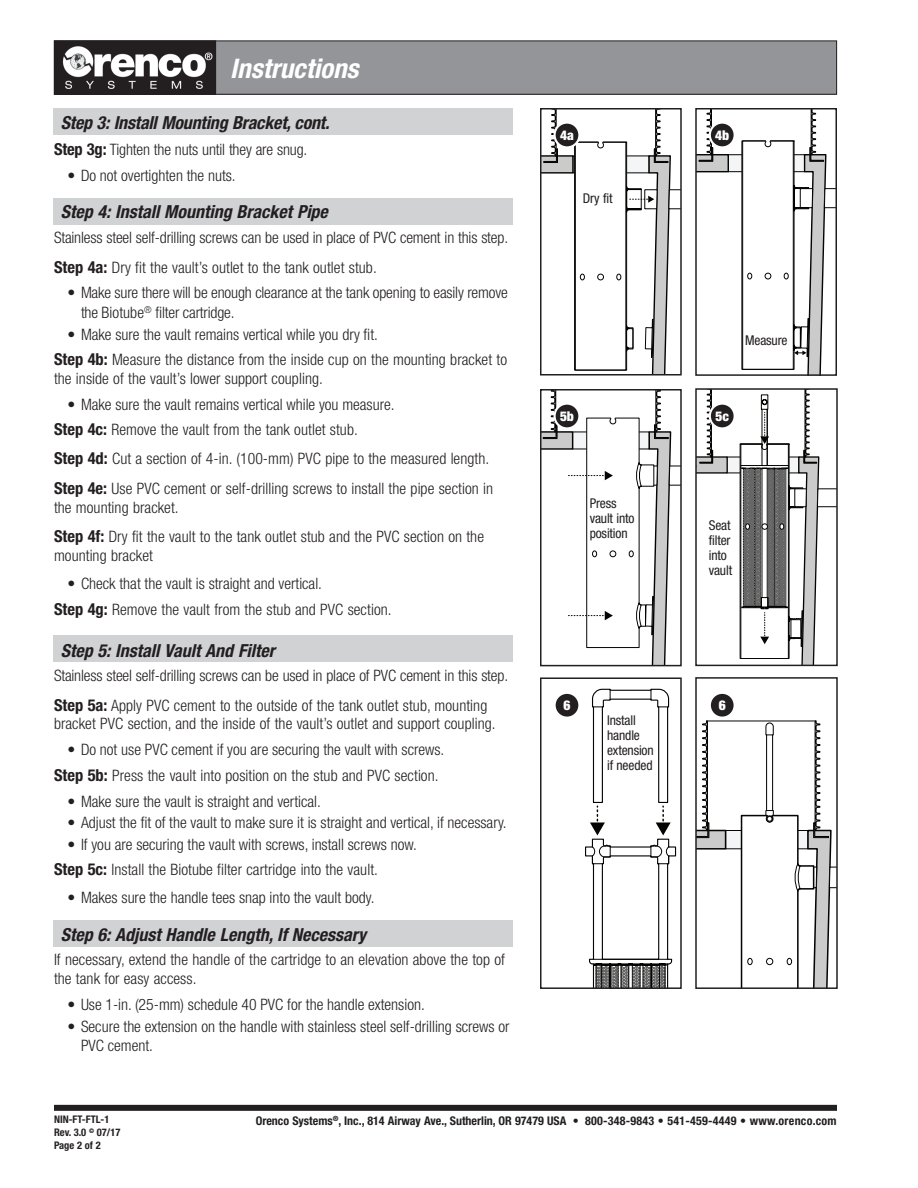
<style>
.page{position:relative;width:918px;height:1188px;background:#fff}
.page>*{position:absolute;margin:0;border:0;box-sizing:border-box;transform-origin:0 0}
.t1{font:italic 700 condensed 27px "Helvetica Neue";color:#fff}
.NIN_Steps_Head{font:italic 700 condensed 18px "Helvetica Neue";color:#231f20}
.NIN_Steps_Text{font:300 condensed 15.75px/18.9px "Helvetica Neue";color:#231f20}
.NIN_Step_Image_Call{font:condensed 13.5px/15px "Helvetica Neue";letter-spacing:-.01em;color:#231f20}
.t2{font:900 condensed 13.5px "Helvetica Neue";letter-spacing:-.01em;color:#fff}
.t3{font:700 condensed 12px "Helvetica Neue";color:#231f20}
.OSI_DCN{font:700 condensed 10.5px "Helvetica Neue";color:#231f20}
.s1{font-weight:700;font-size:16.5px}
</style>
<div class="page">
<div style="left:54px;top:1105px;width:783px;height:6px;background:#231f20"></div>
<div style="left:54px;top:41px;width:783px;height:53px;background:#939598"></div>
<div style="left:54px;top:40px;width:783px;height:55px;border:1px solid #231f20"></div>
<div style="left:54px;top:41px;width:162px;height:53px;background:#231f20"></div>
<img style="left:63px;top:46px;width:150px;height:43px">
<div style="left:54px;top:40px;width:162px;height:55px;border:1px solid #231f20"></div>
<svg style="left:698px;top:391px;width:137px;height:272px"></svg>
<div style="left:695px;top:388px;width:143px;height:278px;border:2px solid #231f20"></div>
<svg style="left:543px;top:392px;width:136px;height:271px"></svg>
<div style="left:540px;top:389px;width:142px;height:277px;border:2px solid #231f20"></div>
<div style="left:54px;top:108px;width:459px;height:27px;background:#d1d2d4"></div>
<div style="left:54px;top:920px;width:459px;height:27px;background:#d1d2d4"></div>
<div style="left:54px;top:635px;width:459px;height:27px;background:#d1d2d4"></div>
<div style="left:54px;top:198px;width:459px;height:27px;background:#d1d2d4"></div>
<svg style="left:698px;top:111px;width:136px;height:262px"></svg>
<div style="left:695px;top:108px;width:142px;height:268px;border:2px solid #231f20"></div>
<svg style="left:543px;top:111px;width:136px;height:262px"></svg>
<div style="left:540px;top:108px;width:142px;height:268px;border:2px solid #231f20"></div>
<svg style="left:554px;top:122px;width:26px;height:26px"></svg>
<div style="left:556px;top:124px;width:22px;height:22px;background:#231f20;border-radius:50%"></div>
<svg style="left:709px;top:122px;width:27px;height:26px"></svg>
<div style="left:711px;top:124px;width:23px;height:22px;background:#231f20;border-radius:50%"></div>
<svg style="left:554px;top:403px;width:26px;height:27px"></svg>
<div style="left:556px;top:405px;width:22px;height:22px;background:#231f20;border-radius:50%"></div>
<svg style="left:709px;top:403px;width:27px;height:27px"></svg>
<div style="left:711px;top:405px;width:23px;height:22px;background:#231f20;border-radius:50%"></div>
<svg style="left:585px;top:689px;width:91px;height:297px"></svg>
<div style="left:540px;top:677px;width:142px;height:312px;border:2px solid #231f20"></div>
<svg style="left:554px;top:692px;width:26px;height:27px"></svg>
<div style="left:556px;top:694px;width:22px;height:23px;background:#231f20;border-radius:50%"></div>
<svg style="left:698px;top:721px;width:137px;height:265px"></svg>
<div style="left:695px;top:677px;width:143px;height:312px;border:2px solid #231f20"></div>
<div style="left:711px;top:694px;width:23px;height:23px;background:#231f20;border-radius:50%"></div>
<h1 class="t1" style="left:230px;top:52px;width:130px">Instructions</h1>
<p class="NIN_Steps_Head" style="left:61px;top:112px;width:270px">Step 3: Install Mounting Bracket, cont.</p>
<p class="NIN_Steps_Text" style="left:54px;top:140px;width:255px"><span class="s1">Step 3g:</span> Tighten the nuts until they are snug.</p>
<p class="NIN_Steps_Text" style="left:68px;top:166px;width:170px">• Do not overtighten the nuts.</p>
<p class="NIN_Steps_Head" style="left:61px;top:201px;width:269px">Step 4: Install Mounting Bracket Pipe</p>
<p class="NIN_Steps_Text" style="left:54px;top:228px;width:456px">Stainless steel self-drilling screws can be used in place of PVC cement in this step.</p>
<p class="NIN_Steps_Text" style="left:54px;top:257px;width:324px"><span class="s1">Step 4a:</span> Dry fit the vault’s outlet to the tank outlet stub.</p>
<p class="NIN_Steps_Text" style="left:81px;top:283px;width:428px;line-height:19.5px;text-indent:-14px">• Make sure there will be enough clearance at the tank opening to easily remove the Biotube<sup>®</sup> filter cartridge.</p>
<p class="NIN_Steps_Text" style="left:68px;top:325px;width:312px">• Make sure the vault remains vertical while you dry fit.</p>
<p class="NIN_Steps_Text" style="left:54px;top:350px;width:455px"><span class="s1">Step 4b:</span> Measure the distance from the inside cup on the mounting bracket to the inside of the vault’s lower support coupling.</p>
<p class="NIN_Steps_Text" style="left:68px;top:395px;width:329px">• Make sure the vault remains vertical while you measure.</p>
<p class="NIN_Steps_Text" style="left:54px;top:420px;width:305px"><span class="s1">Step 4c:</span> Remove the vault from the tank outlet stub.</p>
<p class="NIN_Steps_Text" style="left:54px;top:449px;width:437px"><span class="s1">Step 4d:</span> Cut a section of 4-in. (100-mm) PVC pipe to the measured length.</p>
<p class="NIN_Steps_Text" style="left:54px;top:479px;width:441px"><span class="s1">Step 4e:</span> Use PVC cement or self-drilling screws to install the pipe section in the mounting bracket.</p>
<p class="NIN_Steps_Text" style="left:54px;top:527px;width:432px"><span class="s1">Step 4f:</span> Dry fit the vault to the tank outlet stub and the PVC section on the mounting bracket</p>
<p class="NIN_Steps_Text" style="left:68px;top:574px;width:256px">• Check that the vault is straight and vertical.</p>
<p class="NIN_Steps_Text" style="left:54px;top:599px;width:339px"><span class="s1">Step 4g:</span> Remove the vault from the stub and PVC section.</p>
<p class="NIN_Steps_Head" style="left:61px;top:639px;width:215px">Step 5: Install Vault And Filter</p>
<p class="NIN_Steps_Text" style="left:54px;top:666px;width:456px">Stainless steel self-drilling screws can be used in place of PVC cement in this step.</p>
<p class="NIN_Steps_Text" style="left:54px;top:695px;width:443px"><span class="s1">Step 5a:</span> Apply PVC cement to the outside of the tank outlet stub, mounting bracket PVC section, and the inside of the vault’s outlet and support coupling.</p>
<p class="NIN_Steps_Text" style="left:68px;top:740px;width:378px">• Do not use PVC cement if you are securing the vault with screws.</p>
<p class="NIN_Steps_Text" style="left:54px;top:766px;width:386px"><span class="s1">Step 5b:</span> Press the vault into position on the stub and PVC section.</p>
<p class="NIN_Steps_Text" style="left:68px;top:791px;width:255px">• Make sure the vault is straight and vertical.</p>
<p class="NIN_Steps_Text" style="left:68px;top:813px;width:441px">• Adjust the fit of the vault to make sure it is straight and vertical, if necessary.</p>
<p class="NIN_Steps_Text" style="left:68px;top:835px;width:351px">• If you are securing the vault with screws, install screws now.</p>
<p class="NIN_Steps_Text" style="left:54px;top:860px;width:326px"><span class="s1">Step 5c:</span> Install the Biotube filter cartridge into the vault.</p>
<p class="NIN_Steps_Text" style="left:68px;top:888px;width:309px">• Makes sure the handle tees snap into the vault body.</p>
<p class="NIN_Steps_Head" style="left:61px;top:924px;width:307px">Step 6: Adjust Handle Length, If Necessary</p>
<p class="NIN_Steps_Text" style="left:54px;top:950px;width:452px">If necessary, extend the handle of the cartridge to an elevation above the top of the tank for easy access.</p>
<p class="NIN_Steps_Text" style="left:68px;top:995px;width:359px">• Use 1-in. (25-mm) schedule 40 PVC for the handle extension.</p>
<p class="NIN_Steps_Text" style="left:81px;top:1016px;width:430px;line-height:19.5px;text-indent:-14px">• Secure the extension on the handle with stainless steel self-drilling screws or<br>PVC cement.</p>
<p class="t2" style="left:560px;top:127px;width:15px">4a</p>
<p class="t2" style="left:715px;top:127px;width:15px">4b</p>
<p class="NIN_Step_Image_Call" style="left:583px;top:191px;width:31px">Dry fit</p>
<p class="NIN_Step_Image_Call" style="left:745px;top:333px;width:44px">Measure</p>
<p class="t2" style="left:560px;top:408px;width:15px">5b</p>
<p class="t2" style="left:716px;top:408px;width:15px">5c</p>
<p class="NIN_Step_Image_Call" style="left:590px;top:495px;width:46px">Press vault into position</p>
<p class="NIN_Step_Image_Call" style="left:709px;top:518px;width:25px">Seat filter into vault</p>
<p class="t2" style="left:563px;top:697px;width:9px">6</p>
<p class="NIN_Step_Image_Call" style="left:607px;top:712px;width:48px">Install handle extension if needed</p>
<p class="t2" style="left:719px;top:697px;width:9px">6</p>
<p class="OSI_DCN" style="left:54px;top:1113px;width:57px">NIN-FT-FTL-1</p>
<p class="OSI_DCN" style="left:54px;top:1126px;width:68px">Rev. 3.0 <sup>©</sup> 07/17</p>
<p class="OSI_DCN" style="left:54px;top:1139px;width:48px">Page 2 of 2</p>
<p class="t3" style="left:256px;top:1113px;width:583px">Orenco Systems<sup>®</sup>, Inc., 814 Airway Ave., Sutherlin, OR 97479 USA • 800-348-9843 • 541-459-4449 • www.orenco.com</p>
</div>
